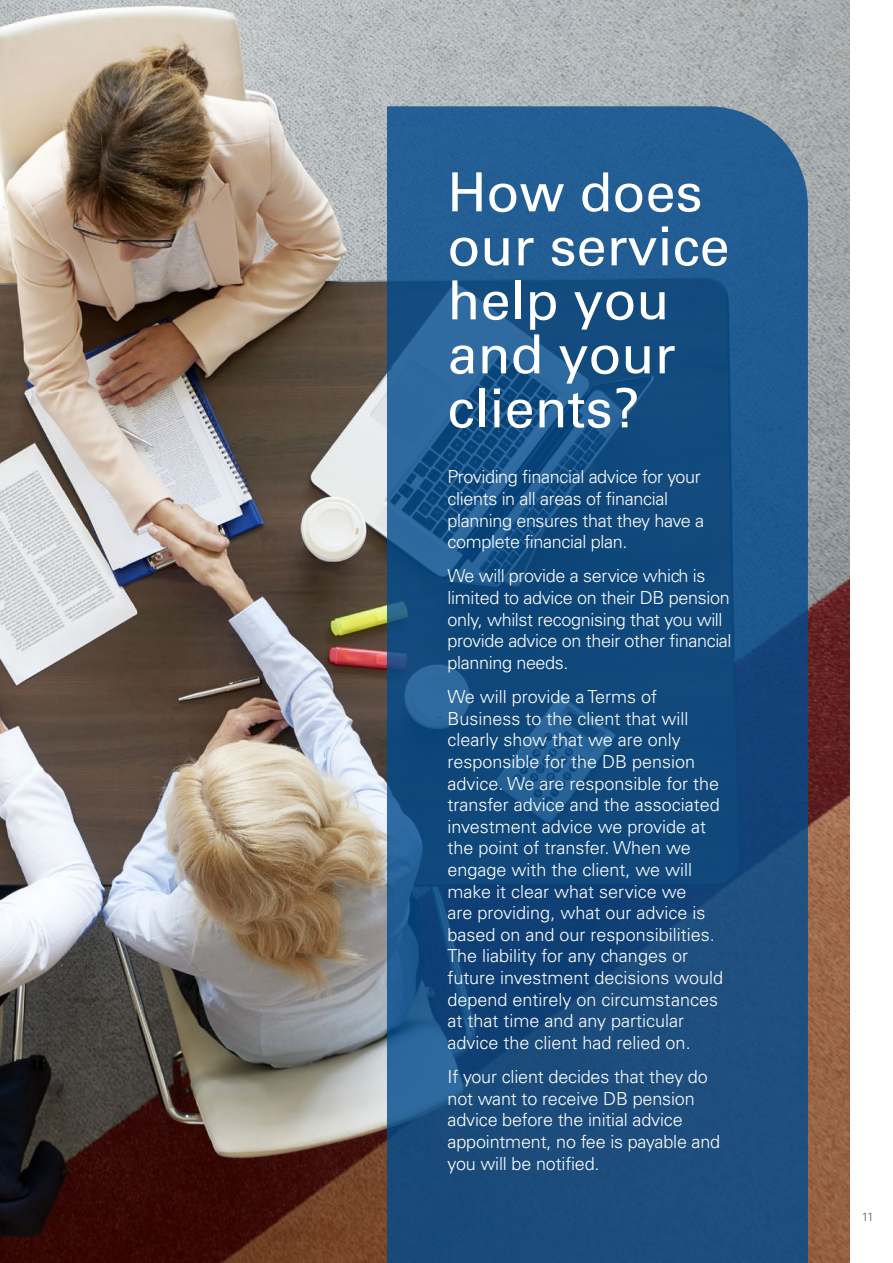
<style>
.page{position:relative;width:893px;height:1263px;background:#fff}
.page>*{position:absolute;margin:0;border:0;box-sizing:border-box;transform-origin:0 0}
.t1{font:54px/54px "Univers LT Std";color:#fff}
.t2{font:300 18px/21.6px "Univers LT Std";color:#fff}
.t3{font:300 18px/21.6px "Univers LT Std";letter-spacing:-.02em;color:#fff}
.t4{font:300 12px "Univers LT Std";color:#57585a}
</style>
<div class="page">
<img style="left:0;top:0;width:850px;height:1263px">
<svg style="left:387px;top:106px;width:421px;height:1157px;background:#195083"></svg>
<p class="t1" style="left:448px;top:165px;width:284px">How does our service help you and your clients?</p>
<p class="t3" style="left:448px;top:466px;width:258px">Providing financial advice for your clients in all areas of financial planning ensures that they have a complete financial plan.</p>
<p class="t3" style="left:448px;top:565px;width:286px">We will provide a service which is limited to advice on their DB pension only, whilst recognising that you will provide advice on their other financial planning needs.</p>
<p class="t2" style="left:448px;top:686px;width:277px">We will provide a Terms of<br>Business to the client that will clearly show that we are only responsible for the DB pension advice. We are responsible for the transfer advice and the associated investment advice we provide at the point of transfer. When we engage with the client, we will make it clear what service we<br>are providing, what our advice is based on and our responsibilities.<br>The liability for any changes or future investment decisions would depend entirely on circumstances at that time and any particular advice the client had relied on.</p>
<p class="t2" style="left:448px;top:1066px;width:274px">If your client decides that they do not want to receive DB pension advice before the initial advice appointment, no fee is payable and you will be notified.</p>
<p class="t4" style="left:862px;top:1209px;width:13px">11</p>
</div>
